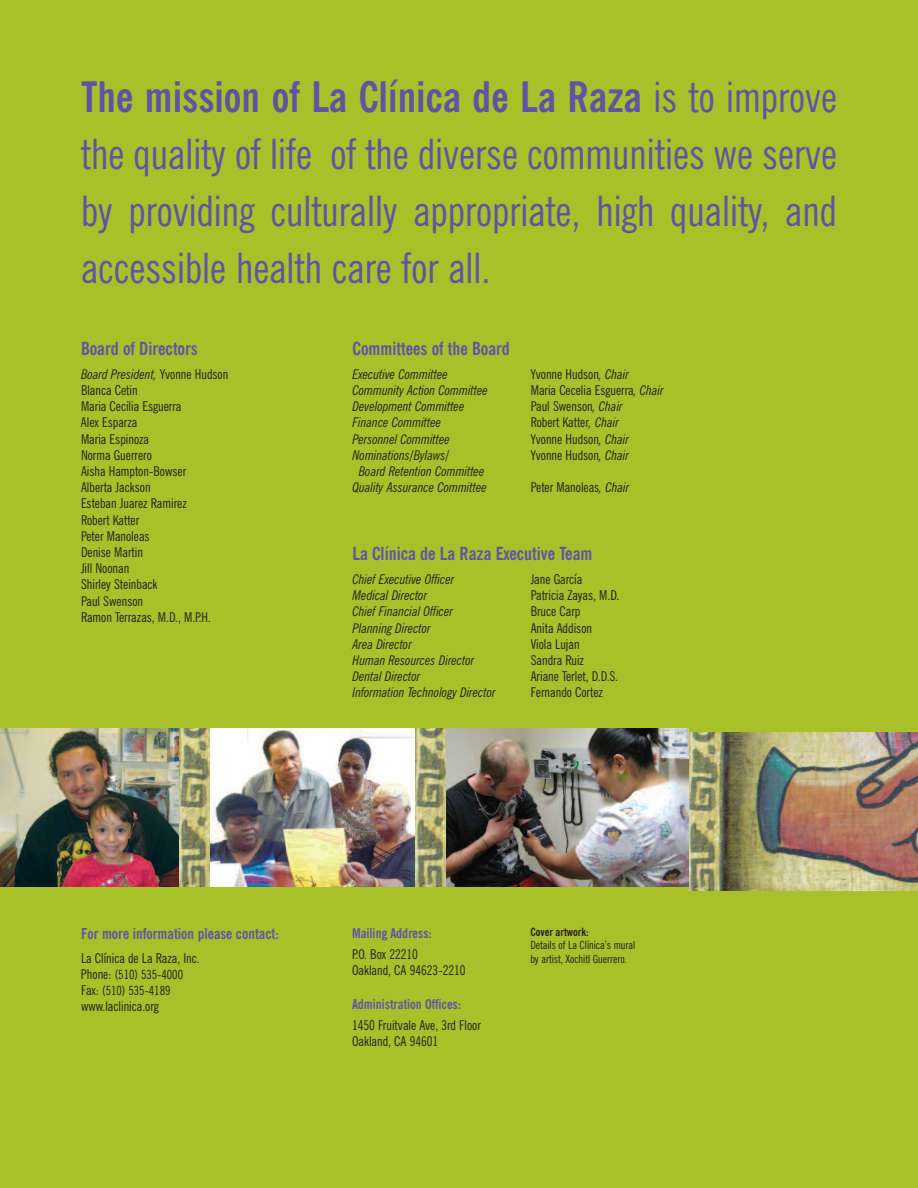
<style>
.page{position:relative;width:918px;height:1188px;background:#a8c02a}
.page>*{position:absolute;margin:0;border:0;box-sizing:border-box;transform-origin:0 0}
.t1{font:condensed 42px/57px "News Gothic BT";color:#6053a3;text-align:justify}
.t2{font:700 condensed 18px "News Gothic BT";color:#6053a3}
.t3{font:700 condensed 15px "News Gothic BT";color:#6053a3}
.t4{font:condensed 13.5px/16.2px "News Gothic BT";color:#231f20}
.t5{font:italic condensed 13.5px/16.4px "News Gothic BT";color:#231f20;text-align:center}
.t6{font:700 condensed 13.5px "News Gothic BT";color:#6053a3}
.t7{font:condensed 12.75px/16.2px "News Gothic BT";color:#231f20}
.t8{font:condensed 11.25px/13.5px "News Gothic BT";color:#231f20}
.t9{font:700 condensed 11.25px "News Gothic BT";color:#231f20}
.s1{font-weight:700}
.s2{font-style:italic}
.s3{font-size:13.5px}
</style>
<div class="page">
<img style="left:689px;top:732px;width:229px;height:158px">
<img style="left:0;top:728px;width:180px;height:159px">
<img style="left:209px;top:728px;width:479px;height:159px">
<img style="left:180px;top:728px;width:29px;height:159px">
<img style="left:416px;top:728px;width:30px;height:159px">
<h1 class="t1" style="left:81px;top:72px;width:758px"><span class="s1">The mission of La Clínica de La Raza</span> is to improve the quality of life of the diverse communities we serve by providing culturally appropriate, high quality, and accessible health care for all.</h1>
<h2 class="t2" style="left:81px;top:342px;width:118px">Board of Directors</h2>
<p class="t4" style="left:81px;top:367px;width:149px"><span class="s2">Board President,</span> Yvonne Hudson<br>Blanca Cetin<br>Maria Cecilia Esguerra<br>Alex Esparza<br>Maria Espinoza<br>Norma Guerrero<br>Aisha Hampton-Bowser<br>Alberta Jackson<br>Esteban Juarez Ramirez<br>Robert Katter<br>Peter Manoleas<br>Denise Martin<br>Jill Noonan<br>Shirley Steinback<br>Paul Swenson<br>Ramon Terrazas, M.D., M.P.H.</p>
<h2 class="t2" style="left:352px;top:342px;width:159px">Committees of the Board</h2>
<p class="t5" style="left:352px;top:367px;width:97px">Executive Committee</p>
<p class="t4" style="left:531px;top:367px;width:100px">Yvonne Hudson<span class="s2">, Chair</span></p>
<p class="t5" style="left:353px;top:383px;width:137px">Community Action Committee</p>
<p class="t4" style="left:531px;top:383px;width:135px">Maria Cecelia Esguerra<span class="s2">, Chair</span></p>
<p class="t5" style="left:353px;top:399px;width:114px">Development Committee</p>
<p class="t4" style="left:531px;top:399px;width:94px">Paul Swenson<span class="s2">, Chair</span></p>
<p class="t5" style="left:353px;top:416px;width:90px">Finance Committee</p>
<p class="t4" style="left:531px;top:416px;width:90px">Robert Katter<span class="s2">, Chair</span></p>
<p class="t5" style="left:353px;top:432px;width:99px">Personnel Committee</p>
<p class="t4" style="left:531px;top:432px;width:100px">Yvonne Hudson<span class="s2">, Chair</span></p>
<p class="t5" style="left:353px;top:448px;width:98px">Nominations/Bylaws/</p>
<p class="t4" style="left:531px;top:448px;width:100px">Yvonne Hudson<span class="s2">, Chair</span></p>
<p class="t5" style="left:353px;top:464px;width:136px">Board Retention Committee<br>Quality Assurance Committee</p>
<p class="t4" style="left:531px;top:480px;width:100px">Peter Manoleas<span class="s2">, Chair</span></p>
<h2 class="t2" style="left:352px;top:547px;width:241px">La Clínica de La Raza Executive Team</h2>
<p class="t5" style="left:352px;top:572px;width:103px">Chief Executive Officer</p>
<p class="t4" style="left:531px;top:572px;width:53px">Jane García</p>
<p class="t5" style="left:353px;top:588px;width:76px">Medical Director</p>
<p class="t4" style="left:531px;top:588px;width:90px">Patricia Zayas, M.D.</p>
<p class="t5" style="left:353px;top:605px;width:102px">Chief Financial Officer</p>
<p class="t4" style="left:531px;top:605px;width:51px">Bruce Carp</p>
<p class="t5" style="left:353px;top:621px;width:80px">Planning Director</p>
<p class="t4" style="left:531px;top:621px;width:63px">Anita Addison</p>
<p class="t5" style="left:353px;top:637px;width:61px">Area Director</p>
<p class="t4" style="left:531px;top:637px;width:50px">Viola Lujan</p>
<p class="t5" style="left:353px;top:653px;width:123px">Human Resources Director</p>
<p class="t4" style="left:531px;top:653px;width:55px">Sandra Ruiz</p>
<p class="t5" style="left:353px;top:669px;width:69px">Dental Director</p>
<p class="t4" style="left:531px;top:669px;width:89px">Ariane Terlet, D.D.S.</p>
<p class="t5" style="left:353px;top:686px;width:145px">Information Technology Director</p>
<p class="t4" style="left:531px;top:686px;width:74px">Fernando Cortez</p>
<p class="t3" style="left:81px;top:929px;width:199px">For more information please contact:</p>
<p class="t4" style="left:81px;top:951px;width:120px">La Clínica de La Raza, Inc.</p>
<p class="t7" style="left:81px;top:967px;width:104px"><span class="s3">Phone:</span> (510) 535-4000<br><span class="s3">Fax:</span> (510) 535-4189</p>
<p class="t4" style="left:81px;top:1000px;width:79px">www.laclinica.org</p>
<p class="t6" style="left:352px;top:928px;width:81px">Mailing Address:</p>
<p class="t4" style="left:352px;top:947px;width:115px">P.O. Box 22210<br>Oakland, CA 94623-2210</p>
<p class="t6" style="left:352px;top:999px;width:110px">Administration Offices:</p>
<p class="t4" style="left:352px;top:1018px;width:131px">1450 Fruitvale Ave, 3rd Floor<br>Oakland, CA 94601</p>
<p class="t9" style="left:530px;top:928px;width:60px">Cover artwork:</p>
<p class="t8" style="left:530px;top:940px;width:106px">Details of La Clínica’s mural by artist, Xochitl Guerrero.</p>
</div>
